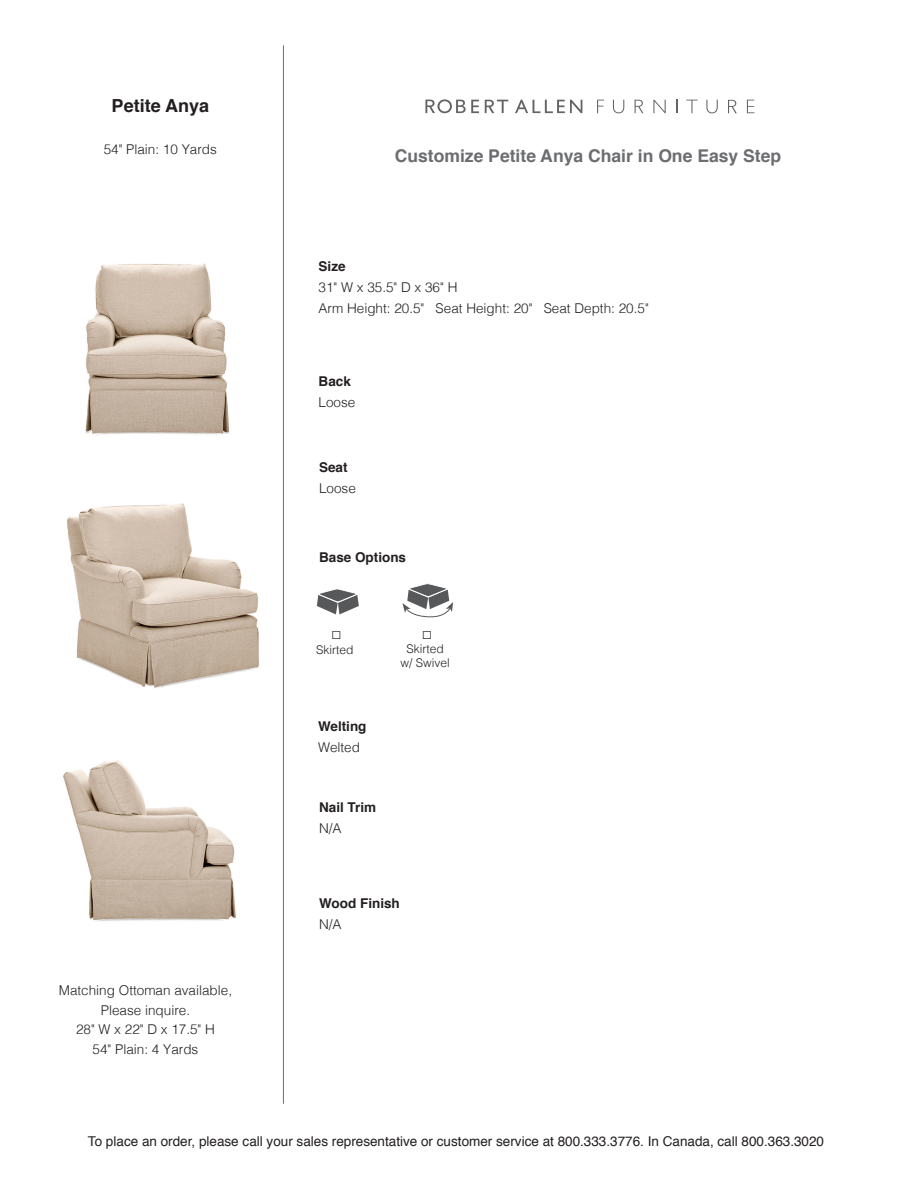
<style>
.page{position:relative;width:918px;height:1188px;background:#fff}
.page>*{position:absolute;margin:0;border:0;box-sizing:border-box;transform-origin:0 0}
.t1{font:700 18px "Helvetica";color:#231f20}
.t2{font:700 17.55px "Helvetica";color:#6c6d70}
.t3{font:300 13.5px "Helvetica";color:#231f20}
.t4{font:13.5px "Helvetica";color:#231f20}
.t5{font:700 13.5px "Helvetica";color:#231f20}
.t6{font:300 12px/14.4px "Helvetica";color:#231f20;text-align:center}
.t7{font:10.5px "Gill Sans";color:#231f20}
</style>
<div class="page">
<hr style="left:283px;top:45px;width:1px;height:1059px;background:#6c6d70">
<svg style="left:515px;top:100px;width:67px;height:13px"></svg>
<svg style="left:485px;top:100px;width:23px;height:13px"></svg>
<svg style="left:425px;top:99px;width:54px;height:14px"></svg>
<svg style="left:597px;top:100px;width:7px;height:13px"></svg>
<svg style="left:613px;top:100px;width:11px;height:13px"></svg>
<svg style="left:653px;top:100px;width:13px;height:13px"></svg>
<svg style="left:676px;top:100px;width:1px;height:13px"></svg>
<svg style="left:686px;top:100px;width:12px;height:13px"></svg>
<svg style="left:706px;top:100px;width:12px;height:13px"></svg>
<svg style="left:747px;top:100px;width:7px;height:13px"></svg>
<svg style="left:728px;top:100px;width:9px;height:13px"></svg>
<svg style="left:635px;top:100px;width:8px;height:13px"></svg>
<svg style="left:402px;top:583px;width:51px;height:35px"></svg>
<svg style="left:317px;top:589px;width:42px;height:25px"></svg>
<img style="left:67px;top:503px;width:192px;height:185px">
<img style="left:85px;top:263px;width:145px;height:172px">
<img style="left:63px;top:760px;width:173px;height:162px">
<p class="t1" style="left:112px;top:91px;width:99px">Petite Anya</p>
<p class="t3" style="left:104px;top:138px;width:115px">54" Plain: 10 Yards</p>
<p class="t3" style="left:59px;top:979px;width:175px">Matching Ottoman available,</p>
<p class="t3" style="left:101px;top:998px;width:91px">Please inquire.</p>
<p class="t3" style="left:76px;top:1018px;width:140px">28" W x 22" D x 17.5" H</p>
<p class="t3" style="left:93px;top:1037px;width:107px">54" Plain: 4 Yards</p>
<p class="t2" style="left:395px;top:142px;width:388px">Customize Petite Anya Chair in One Easy Step</p>
<p class="t5" style="left:319px;top:255px;width:29px">Size</p>
<p class="t3" style="left:319px;top:276px;width:140px">31" W x 35.5" D x 36" H</p>
<p class="t3" style="left:319px;top:297px;width:332px">Arm Height: 20.5" Seat Height: 20" Seat Depth: 20.5"</p>
<p class="t5" style="left:319px;top:370px;width:34px">Back</p>
<p class="t3" style="left:319px;top:391px;width:38px">Loose</p>
<p class="t5" style="left:319px;top:457px;width:30px">Seat</p>
<p class="t3" style="left:319px;top:477px;width:38px">Loose</p>
<p class="t5" style="left:319px;top:546px;width:89px">Base Options</p>
<p class="t7" style="left:331px;top:629px;width:12px">◻</p>
<p class="t6" style="left:316px;top:641px;width:39px">Skirted</p>
<p class="t5" style="left:318px;top:715px;width:50px">Welting</p>
<p class="t3" style="left:318px;top:736px;width:44px">Welted</p>
<p class="t5" style="left:319px;top:796px;width:59px">Nail Trim</p>
<p class="t3" style="left:319px;top:817px;width:24px">N/A</p>
<p class="t7" style="left:422px;top:629px;width:12px">◻</p>
<p class="t6" style="left:401px;top:641px;width:51px">Skirted w/ Swivel</p>
<p class="t5" style="left:319px;top:892px;width:82px">Wood Finish</p>
<p class="t3" style="left:319px;top:913px;width:24px">N/A</p>
<p class="t4" style="left:88px;top:1131px;width:738px">To place an order, please call your sales representative or customer service at 800.333.3776. In Canada, call 800.363.3020</p>
</div>
